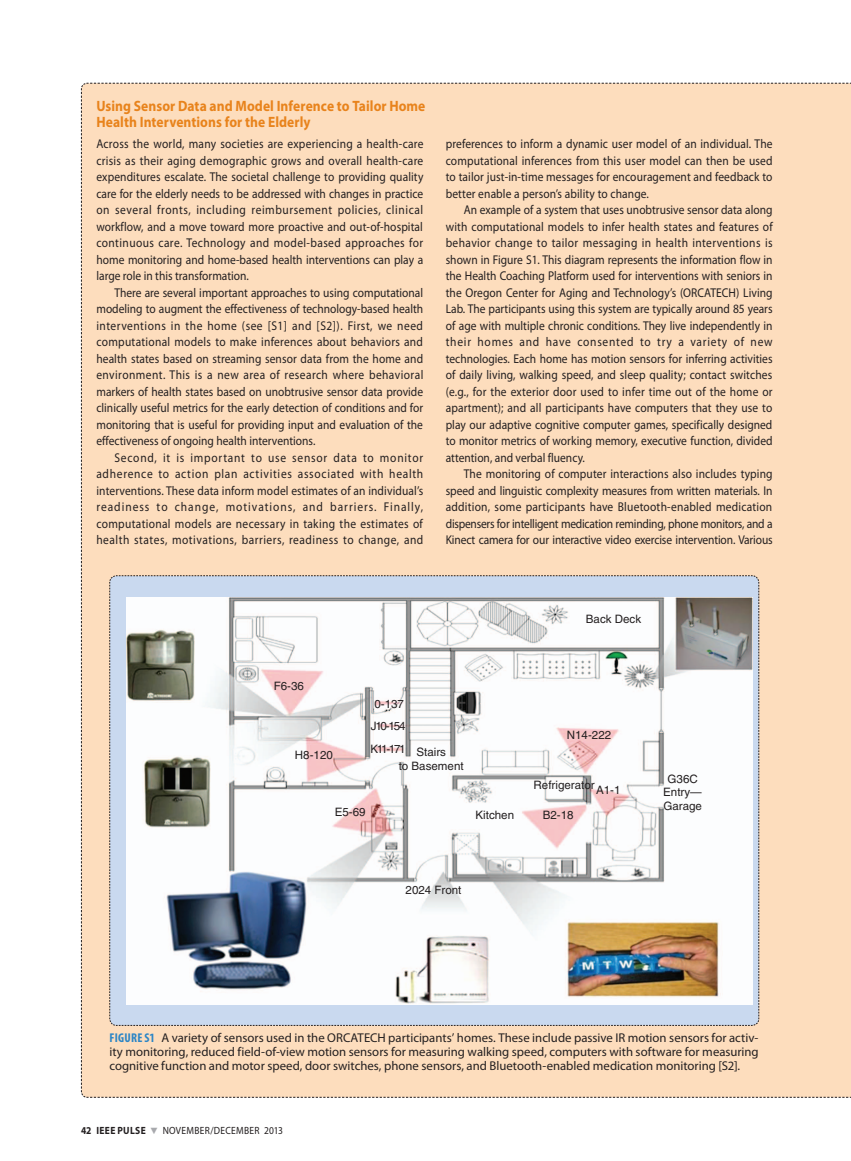
<style>
.page{position:relative;width:851px;height:1161px;background:#fff}
.page>*{position:absolute;margin:0;border:0;box-sizing:border-box;transform-origin:0 0}
.t1{font:700 15px/16.5px "Myriad Pro";letter-spacing:.005em;color:#e8831c;scale:.9 1}
.t2{font:12.75px/16.5px "Myriad Pro";color:#231f20;text-align:justify;scale:.9 1}
.t3{font:12.75px/14.2px "Myriad Pro";color:#231f20;text-align:justify}
.t4{font:11.55px/14px "Helvetica";color:#231f20;text-align:center}
.t5{font:10.5px "Myriad Pro";letter-spacing:.03em;color:#231f20;scale:.9 1}
.s1{font-weight:700;font-stretch:condensed;color:#2b85c6}
.s2{font-weight:700}
.s3{color:#a8a9ad}
</style>
<div class="page">
<div style="left:81px;top:82px;width:770px;height:1016px;background:#fdddbd"></div>
<img style="left:109px;top:575px;width:650px;height:451px">
<p class="t1" style="left:96px;top:97px;width:367px">Using Sensor Data and Model Inference to Tailor Home<br>Health Interventions for the Elderly</p>
<p class="t2" style="left:96px;top:136px;width:365px">Across the world, many societies are experiencing a health-care crisis as their aging demographic grows and overall health-care expenditures escalate. The societal challenge to providing quality care for the elderly needs to be addressed with changes in practice on several fronts, including reimbursement policies, clinical workflow, and a move toward more proactive and out-of-hospital continuous care. Technology and model-based approaches for home monitoring and home-based health interventions can play a large role in this transformation.</p>
<p class="t2" style="left:96px;top:284px;width:365px;text-indent:18px">There are several important approaches to using computational modeling to augment the effectiveness of technology-based health interventions in the home (see [S1] and [S2]). First, we need computational models to make inferences about behaviors and health states based on streaming sensor data from the home and environment. This is a new area of research where behavioral markers of health states based on unobtrusive sensor data provide clinically useful metrics for the early detection of conditions and for monitoring that is useful for providing input and evaluation of the effectiveness of ongoing health interventions.</p>
<p class="t2" style="left:96px;top:449px;width:365px;text-indent:18px">Second, it is important to use sensor data to monitor adherence to action plan activities associated with health interventions. These data inform model estimates of an individual’s readiness to change, motivations, and barriers. Finally, computational models are necessary in taking the estimates of health states, motivations, barriers, readiness to change, and</p>
<p class="t2" style="left:446px;top:135px;width:364px">preferences to inform a dynamic user model of an individual. The computational inferences from this user model can then be used to tailor just-in-time messages for encouragement and feedback to better enable a person’s ability to change.</p>
<p class="t2" style="left:446px;top:201px;width:365px;text-indent:18px">An example of a system that uses unobtrusive sensor data along with computational models to infer health states and features of behavior change to tailor messaging in health interventions is shown in Figure S1. This diagram represents the information flow in the Health Coaching Platform used for interventions with seniors in the Oregon Center for Aging and Technology’s (ORCATECH) Living Lab. The participants using this system are typically around 85 years of age with multiple chronic conditions. They live independently in their homes and have consented to try a variety of new technologies. Each home has motion sensors for inferring activities of daily living, walking speed, and sleep quality; contact switches (e.g., for the exterior door used to infer time out of the home or apartment); and all participants have computers that they use to play our adaptive cognitive computer games, specifically designed to monitor metrics of working memory, executive function, divided attention, and verbal fluency.</p>
<p class="t2" style="left:446px;top:465px;width:365px;text-indent:18px">The monitoring of computer interactions also includes typing speed and linguistic complexity measures from written materials. In addition, some participants have Bluetooth-enabled medication dispensers for intelligent medication reminding, phone monitors, and a Kinect camera for our interactive video exercise intervention. Various</p>
<p class="t4" style="left:274px;top:679px;width:32px">F6-36</p>
<p class="t4" style="left:374px;top:697px;width:31px">0-137</p>
<p class="t4" style="left:371px;top:719px;width:36px">J10-154</p>
<p class="t4" style="left:586px;top:612px;width:57px">Back Deck</p>
<p class="t4" style="left:566px;top:728px;width:46px">N14-222</p>
<p class="t4" style="left:295px;top:748px;width:39px">H8-120</p>
<p class="t4" style="left:370px;top:742px;width:37px">K11-171</p>
<p class="t4" style="left:398px;top:745px;width:66px">Stairs<br>to Basement</p>
<p class="t4" style="left:335px;top:805px;width:32px">E5-69</p>
<p class="t4" style="left:596px;top:783px;width:26px">A1-1</p>
<p class="t4" style="left:663px;top:771px;width:40px">G36C<br>Entry—<br>Garage</p>
<p class="t4" style="left:533px;top:778px;width:63px">Refrigerator</p>
<p class="t4" style="left:475px;top:808px;width:40px">Kitchen</p>
<p class="t4" style="left:543px;top:808px;width:32px">B2-18</p>
<p class="t4" style="left:405px;top:883px;width:57px">2024 Front</p>
<p class="t3" style="left:109px;top:1030px;width:650px"><span class="s1">FIGURE S1</span> A variety of sensors used in the ORCATECH participants’ homes. These include passive IR motion sensors for activ&shy;ity monitoring, reduced field-of-view motion sensors for measuring walking speed, computers with software for measuring cognitive function and motor speed, door switches, phone sensors, and Bluetooth-enabled medication monitoring [S2].</p>
<p class="t5" style="left:81px;top:1124px;width:226px"><span class="s2">42 ieee pulse</span> <span class="s3">▼</span> NOVEMBER/DECEMBER 2013</p>
</div>
